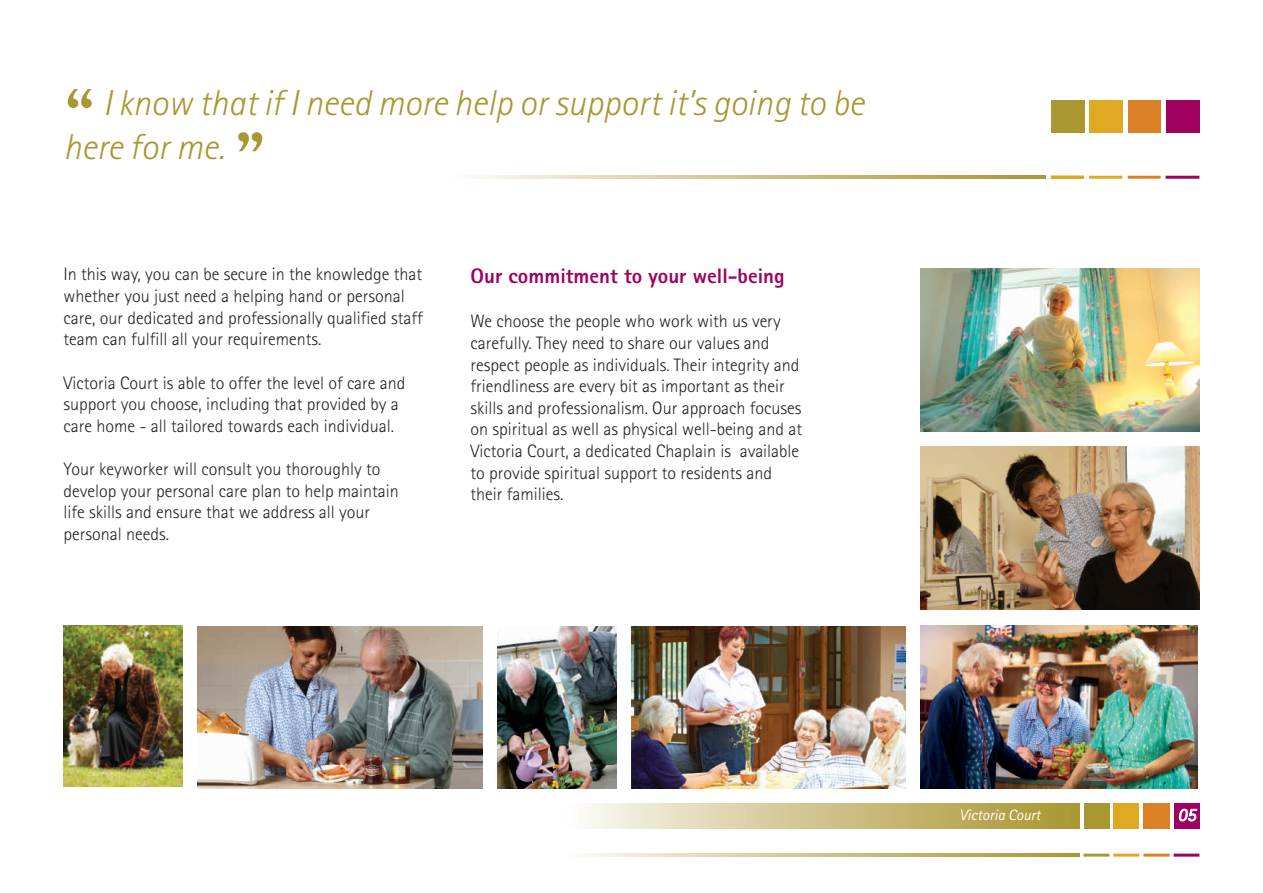
<style>
.page{position:relative;width:1263px;height:893px;background:#fff}
.page>*{position:absolute;margin:0;border:0;box-sizing:border-box;transform-origin:0 0}
.t1{font:italic 300 36px/43.2px "Rotis Sans Serif";color:#a99732}
.t2{font:800 21px "Rotis Sans Serif";color:#9e015e}
.t3{font:300 18px/21.6px "Rotis Sans Serif";color:#231f20}
.t4{font:italic 18px "Rotis Sans Serif";color:#fff}
.t5{font:italic 15px "Rotis Sans Serif";color:#fff}
.s1{font-family:"Rotis Semi Serif";font-weight:700;font-style:normal;font-size:72px}
</style>
<div class="page">
<img style="left:920px;top:446px;width:279px;height:163px">
<img style="left:920px;top:268px;width:279px;height:163px">
<img style="left:920px;top:625px;width:277px;height:163px">
<div style="left:1128px;top:100px;width:32px;height:33px;background:#dc8026"></div>
<div style="left:1166px;top:100px;width:33px;height:33px;background:#9e015e"></div>
<div style="left:1089px;top:100px;width:33px;height:33px;background:#dfa924"></div>
<div style="left:1050px;top:100px;width:33px;height:33px;background:#a99732"></div>
<hr style="left:1088px;top:176px;width:34px;height:3px;background:#dfa924">
<hr style="left:1127px;top:176px;width:33px;height:3px;background:#dc8026">
<hr style="left:1165px;top:176px;width:34px;height:3px;background:#9e015e">
<svg style="left:474px;top:176px;width:571px;height:3px;background:#cfc38c"></svg>
<hr style="left:1050px;top:176px;width:34px;height:3px;background:#dfa924">
<div style="left:1113px;top:803px;width:26px;height:25px;background:#dfa924"></div>
<div style="left:1083px;top:803px;width:26px;height:25px;background:#a99732"></div>
<div style="left:1143px;top:803px;width:26px;height:25px;background:#dc8026"></div>
<div style="left:1173px;top:803px;width:26px;height:25px;background:#9e015e"></div>
<svg style="left:1178px;top:808px;width:19px;height:13px"></svg>
<hr style="left:1083px;top:853px;width:26px;height:3px;background:#a99732">
<hr style="left:1113px;top:853px;width:26px;height:3px;background:#dfa924">
<hr style="left:1143px;top:853px;width:26px;height:3px;background:#dc8026">
<hr style="left:1173px;top:853px;width:26px;height:3px;background:#9e015e">
<div style="left:567px;top:803px;width:512px;height:25px;background:linear-gradient(to right,#faf7f3,#a8932c)"></div>
<svg style="left:584px;top:853px;width:495px;height:3px"></svg>
<img style="left:631px;top:626px;width:274px;height:162px">
<img style="left:198px;top:626px;width:285px;height:162px">
<img style="left:497px;top:626px;width:119px;height:162px">
<img style="left:63px;top:625px;width:120px;height:161px">
<h1 class="t1" style="left:63px;top:85px;width:802px"><span class="s1">“</span> I know that if I need more help or support it’s going to be here for me. <span class="s1">”</span></h1>
<p class="t3" style="left:63px;top:265px;width:361px">In this way, you can be secure in the knowledge that whether you just need a helping hand or personal care, our dedicated and professionally qualified staff team can fulfill all your requirements.</p>
<p class="t3" style="left:63px;top:373px;width:343px">Victoria Court is able to offer the level of care and support you choose, including that provided by a care home - all tailored towards each individual.</p>
<p class="t3" style="left:63px;top:460px;width:337px">Your keyworker will consult you thoroughly to develop your personal care plan to help maintain life skills and ensure that we address all your personal needs.</p>
<p class="t2" style="left:470px;top:268px;width:315px">Our commitment to your well-being</p>
<p class="t3" style="left:470px;top:312px;width:333px">We choose the people who work with us very carefully. They need to share our values and respect people as individuals. Their integrity and friendliness are every bit as important as their skills and professionalism. Our approach focuses on spiritual as well as physical well-being and at Victoria Court, a dedicated Chaplain is available to provide spiritual support to residents and their families.</p>
<p class="t5" style="left:959px;top:809px;width:83px">Victoria Court</p>
<p class="t4" style="left:1177px;top:808px;width:19px">05</p>
</div>
